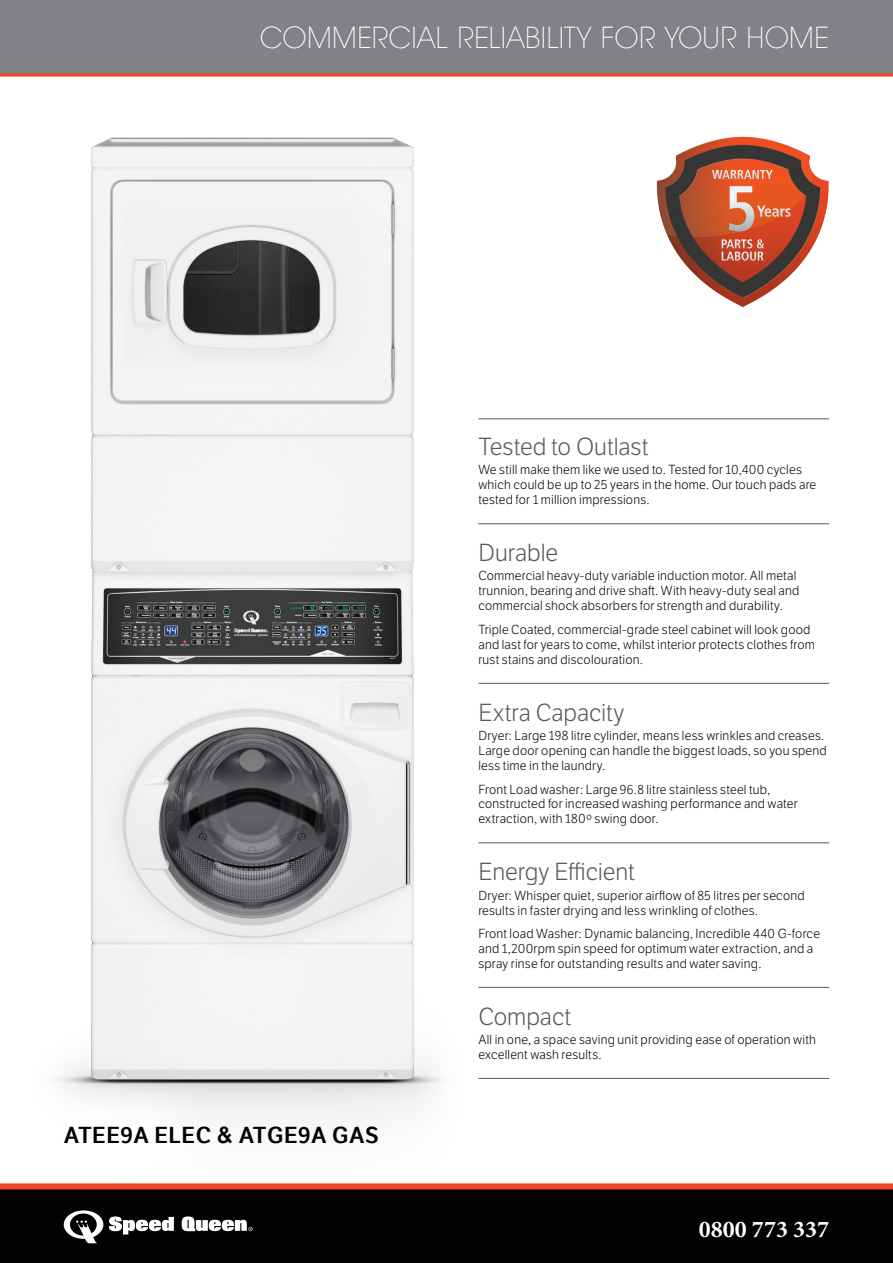
<style>
.page{position:relative;width:893px;height:1263px;background:#fff}
.page>*{position:absolute;margin:0;border:0;box-sizing:border-box;transform-origin:0 0}
.t1{font:200 30px "Avant Garde IT Cby BT";letter-spacing:.02em;color:#fff}
.Heading{font:300 24px "LFT Etica";color:#57585a}
.t2{font:700 24px "Minion Pro";color:#fff}
.t3{font:600 22.5px "Etica W01";letter-spacing:.02em;color:#010203}
.BC_with_Keyline{font:300 12.75px/15px "LFT Etica";letter-spacing:.015em;color:#010203}
.BC_Tall_Table{font:300 12.75px/15px "LFT Etica";letter-spacing:.015em;color:#010203}
</style>
<div class="page">
<hr style="left:478px;top:419px;width:351px;height:1px;background:#57585a">
<hr style="left:478px;top:523px;width:351px;height:1px;background:#57585a">
<hr style="left:478px;top:683px;width:351px;height:1px;background:#57585a">
<hr style="left:478px;top:842px;width:351px;height:1px;background:#57585a">
<hr style="left:478px;top:987px;width:351px;height:1px;background:#57585a">
<hr style="left:478px;top:1078px;width:351px;height:1px;background:#57585a">
<div style="left:0;top:0;width:893px;height:74px;background:#808285"></div>
<div style="left:0;top:1189px;width:893px;height:74px;background:#010203"></div>
<svg style="left:109px;top:1216px;width:65px;height:18px"></svg>
<svg style="left:182px;top:1216px;width:71px;height:15px"></svg>
<svg style="left:64px;top:1210px;width:39px;height:33px"></svg>
<hr style="left:0;top:74px;width:893px;height:3px;background:#f04822">
<div style="left:0;top:1183px;width:893px;height:6px;background:#f04822"></div>
<img style="left:657px;top:136px;width:172px;height:172px">
<svg style="left:729px;top:186px;width:62px;height:45px;background:#df7754"></svg>
<svg style="left:712px;top:170px;width:61px;height:9px"></svg>
<svg style="left:722px;top:239px;width:42px;height:22px"></svg>
<img style="left:0;top:73px;width:581px;height:1045px">
<p class="t1" style="left:260px;top:19px;width:570px">COMMERCIAL RELIABILITY FOR YOUR HOME</p>
<p class="t3" style="left:64px;top:1121px;width:317px">ATEE9A ELEC &amp; ATGE9A GAS</p>
<p class="Heading" style="left:478px;top:433px;width:172px">Tested to Outlast</p>
<p class="BC_with_Keyline" style="left:478px;top:463px;width:339px">We still make them like we used to. Tested for 10,400 cycles which could be up to 25 years in the home. Our touch pads are tested for 1 million impressions.</p>
<p class="Heading" style="left:478px;top:539px;width:81px">Durable</p>
<p class="BC_Tall_Table" style="left:478px;top:569px;width:323px">Commercial heavy-duty variable induction motor. All metal trunnion, bearing and drive shaft. With heavy-duty seal and commercial shock absorbers for strength and durability.</p>
<p class="BC_with_Keyline" style="left:478px;top:622px;width:338px">Triple Coated, commercial-grade steel cabinet will look good and last for years to come, whilst interior protects clothes from rust stains and discolouration.</p>
<p class="Heading" style="left:478px;top:699px;width:148px">Extra Capacity</p>
<p class="BC_Tall_Table" style="left:478px;top:728px;width:350px">Dryer: Large 198 litre cylinder, means less wrinkles and creases.<br>Large door opening can handle the biggest loads, so you spend less time in the laundry.</p>
<p class="BC_with_Keyline" style="left:478px;top:782px;width:321px">Front Load washer: Large 96.8 litre stainless steel tub, constructed for increased washing performance and water extraction, with 180º swing door.</p>
<p class="Heading" style="left:478px;top:858px;width:158px">Energy Efficient</p>
<p class="BC_Tall_Table" style="left:478px;top:888px;width:328px">Dryer: Whisper quiet, superior airflow of 85 litres per second results in faster drying and less wrinkling of clothes.</p>
<p class="BC_with_Keyline" style="left:478px;top:926px;width:343px">Front load Washer: Dynamic balancing, Incredible 440 G-force and 1,200rpm spin speed for optimum water extraction, and a spray rinse for outstanding results and water saving.</p>
<p class="Heading" style="left:478px;top:1003px;width:94px">Compact</p>
<p class="BC_with_Keyline" style="left:478px;top:1032px;width:339px">All in one, a space saving unit providing ease of operation with excellent wash results.</p>
<p class="t2" style="left:699px;top:1213px;width:132px">0800 773 337</p>
</div>
